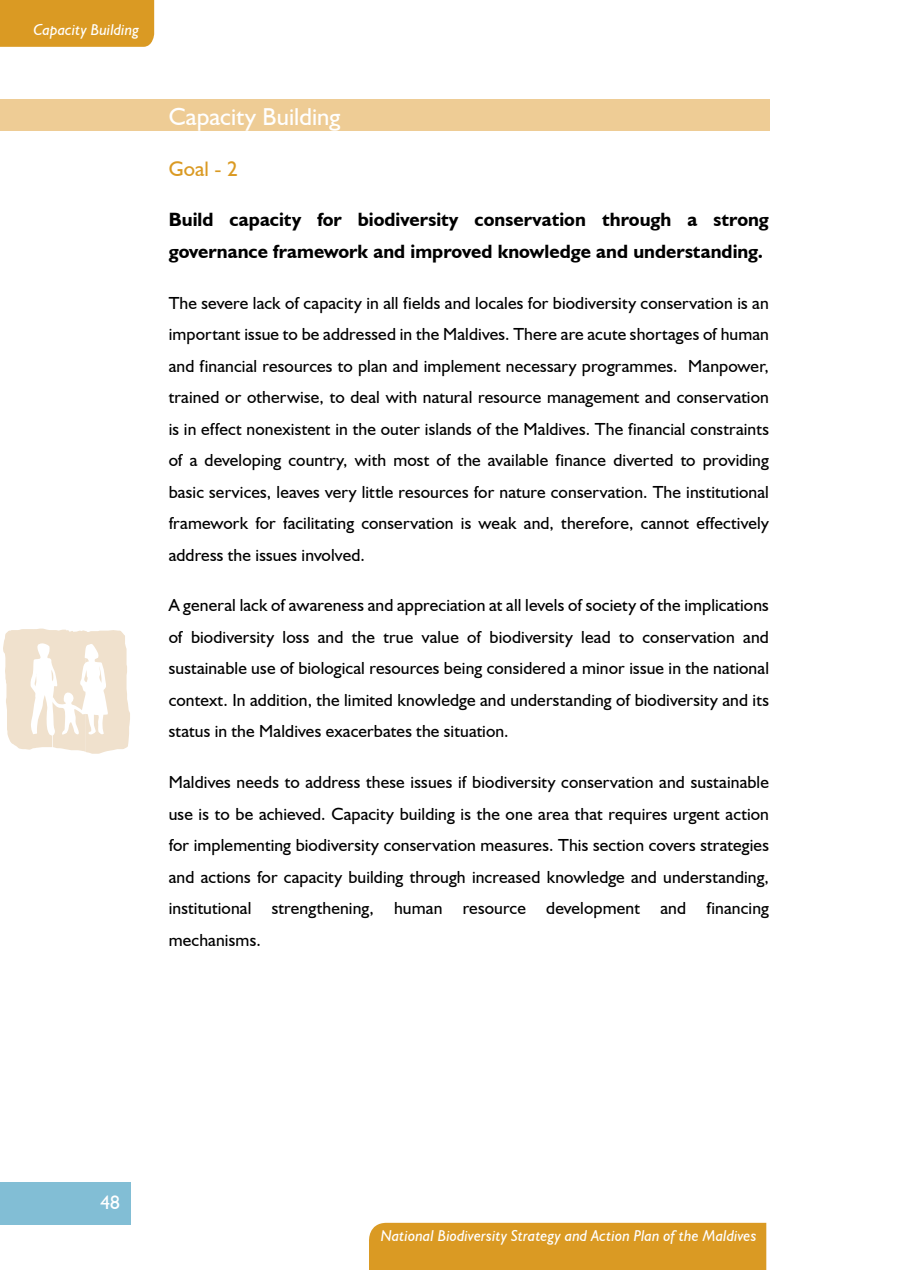
<style>
.page{position:relative;width:898px;height:1270px;background:#fff}
.page>*{position:absolute;margin:0;border:0;box-sizing:border-box;transform-origin:0 0}
.t1{font:24.5px "Humanist 521 BT";letter-spacing:.005em;color:#fff}
.t2{font:21px "Humanist 521 BT";color:#da9a23}
.t3{font:700 19.25px/31.5px "Humanist 521 BT";color:#000}
.t4{font:19.25px "Humanist 521 BT";color:#fff}
.t5{font:17.5px/31.5px "Humanist 521 BT";letter-spacing:.01em;color:#000;text-align:justify}
.t6{font:italic 15.75px "Humanist 521 BT";letter-spacing:.005em;color:#fff}
</style>
<div class="page">
<div style="left:369px;top:1223px;width:397px;height:47px;background:#da9a23"></div>
<div style="left:0;top:1182px;width:131px;height:43px;background:#82bed5"></div>
<div style="left:0;top:99px;width:769px;height:32px;background:#eecc95"></div>
<div style="left:0;top:0;width:155px;height:47px;background:#da9a23"></div>
<svg style="left:3px;top:629px;width:127px;height:125px"></svg>
<p class="t6" style="left:33px;top:20px;width:107px">Capacity Building</p>
<p class="t1" style="left:169px;top:101px;width:173px">Capacity Building</p>
<p class="t2" style="left:169px;top:155px;width:70px">Goal - 2</p>
<p class="t3" style="left:169px;top:204px;width:602px">Build capacity for biodiversity conservation through a strong governance framework and improved knowledge and understanding.</p>
<p class="t5" style="left:169px;top:286px;width:602px">The severe lack of capacity in all fields and locales for biodiversity conservation is an important issue to be addressed in the Maldives. There are acute shortages of human and financial resources to plan and implement necessary programmes. Manpower, trained or otherwise, to deal with natural resource management and conservation is in effect nonexistent in the outer islands of the Maldives. The financial constraints of a developing country, with most of the available finance diverted to providing basic services, leaves very little resources for nature conservation. The institutional framework for facilitating conservation is weak and, therefore, cannot effectively address the issues involved.</p>
<p class="t5" style="left:169px;top:589px;width:602px">A general lack of awareness and appreciation at all levels of society of the implications of biodiversity loss and the true value of biodiversity lead to conservation and sustainable use of biological resources being considered a minor issue in the national context. In addition, the limited knowledge and understanding of biodiversity and its status in the Maldives exacerbates the situation.</p>
<p class="t5" style="left:169px;top:766px;width:602px">Maldives needs to address these issues if biodiversity conservation and sustainable use is to be achieved. Capacity building is the one area that requires urgent action for implementing biodiversity conservation measures. This section covers strategies and actions for capacity building through increased knowledge and understanding, institutional strengthening, human resource development and financing mechanisms.</p>
<p class="t4" style="left:101px;top:1191px;width:21px">48</p>
<p class="t6" style="left:381px;top:1226px;width:377px">National Biodiversity Strategy and Action Plan of the Maldives</p>
</div>
